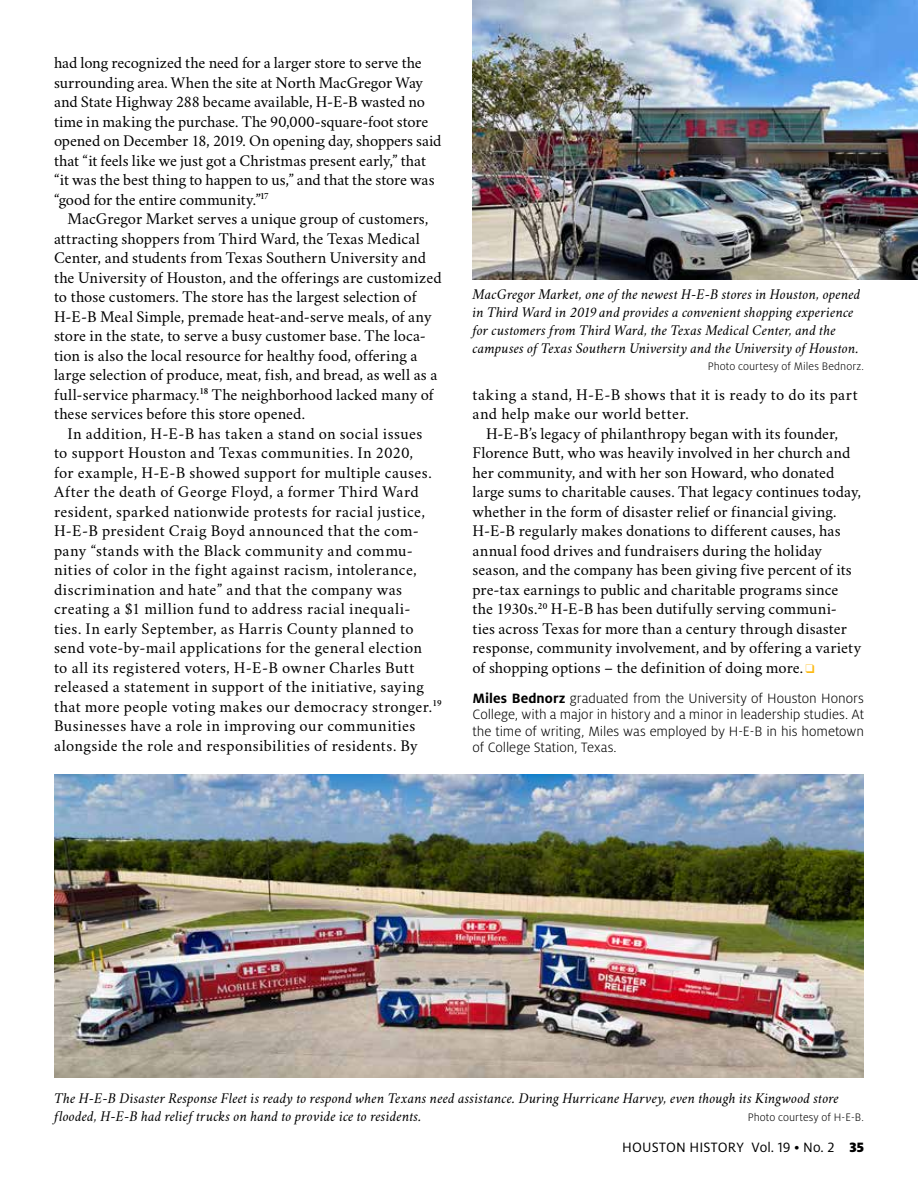
<style>
.page{position:relative;width:918px;height:1188px;background:#fff}
.page>*{position:absolute;margin:0;border:0;box-sizing:border-box;transform-origin:0 0}
.t1{font:16.5px/19.5px "Crimson";letter-spacing:.01em;color:#000}
.t2{font:16.5px/19.5px "Crimson";letter-spacing:-.01em;color:#000}
.t3{font:italic 15px/18px "Crimson";letter-spacing:.005em;color:#000}
.t4{font:300 15px/16.5px "Milo OT";letter-spacing:-.005em;color:#000;text-align:justify}
.t5{font:15px "Milo OT";letter-spacing:.01em;color:#000}
.t6{font:300 12px "Milo OT";letter-spacing:.005em;color:#000}
.s1{color:#fdba12}
.s2{font-weight:700}
.s3{font-weight:900}
</style>
<div class="page">
<img style="left:472px;top:0;width:446px;height:280px">
<img style="left:54px;top:774px;width:810px;height:304px">
<p class="t2" style="left:54px;top:51px;width:389px">had long recognized the need for a larger store to serve the surrounding area. When the site at North MacGregor Way and State Highway 288 became available, H-E-B wasted no time in making the purchase. The 90,000-square-foot store opened on December 18, 2019. On opening day, shoppers said that “it feels like we just got a Christmas present early,” that “it was the best thing to happen to us,” and that the store was “good for the entire community.”<sup>17</sup></p>
<p class="t1" style="left:54px;top:207px;width:389px;text-indent:13px">MacGregor Market serves a unique group of customers, attracting shoppers from Third Ward, the Texas Medical Center, and students from Texas Southern University and the University of Houston, and the offerings are customized to those customers. The store has the largest selection of H-E-B Meal Simple, premade heat-and-serve meals, of any store in the state, to serve a busy customer base. The loca&shy;tion is also the local resource for healthy food, offering a large selection of produce, meat, fish, and bread, as well as a full-service pharmacy.<sup>18</sup> The neighborhood lacked many of these services before this store opened.</p>
<p class="t1" style="left:54px;top:421px;width:389px;text-indent:13px">In addition, H-E-B has taken a stand on social issues<br>to support Houston and Texas communities. In 2020,<br>for example, H-E-B showed support for multiple causes.<br>After the death of George Floyd, a former Third Ward resident, sparked nationwide protests for racial justice, H-E-B president Craig Boyd announced that the com&shy;pany “stands with the Black community and commu&shy;nities of color in the fight against racism, intolerance, discrimination and hate” and that the company was creating a $1 million fund to address racial inequali&shy;ties. In early September, as Harris County planned to send vote-by-mail applications for the general election<br>to all its registered voters, H-E-B owner Charles Butt released a statement in support of the initiative, saying that more people voting makes our democracy stronger.<sup>19<br></sup>Businesses have a role in improving our communities alongside the role and responsibilities of residents. By</p>
<p class="t3" style="left:472px;top:285px;width:389px">MacGregor Market, one of the newest H-E-B stores in Houston, opened in Third Ward in 2019 and provides a convenient shopping experience for customers from Third Ward, the Texas Medical Center, and the campuses of Texas Southern University and the University of Houston.</p>
<p class="t6" style="left:708px;top:360px;width:158px">Photo courtesy of Miles Bednorz.</p>
<p class="t1" style="left:473px;top:382px;width:387px">taking a stand, H-E-B shows that it is ready to do its part and help make our world better.</p>
<p class="t1" style="left:472px;top:421px;width:390px;text-indent:14px">H-E-B’s legacy of philanthropy began with its founder, Florence Butt, who was heavily involved in her church and her community, and with her son Howard, who donated large sums to charitable causes. That legacy continues today, whether in the form of disaster relief or financial giving.<br>H-E-B regularly makes donations to different causes, has annual food drives and fundraisers during the holiday season, and the company has been giving five percent of its pre-tax earnings to public and charitable programs since the 1930s.<sup>20</sup> H-E-B has been dutifully serving communi&shy;ties across Texas for more than a century through disaster response, community involvement, and by offering a variety of shopping options – the definition of doing more. <span class="s1">❑</span></p>
<p class="t4" style="left:472px;top:690px;width:393px"><span class="s2">Miles Bednorz</span> graduated from the University of Houston Honors College, with a major in history and a minor in leadership studies. At the time of writing, Miles was employed by H-E-B in his hometown of College Station, Texas.</p>
<p class="t3" style="left:54px;top:1089px;width:786px">The H-E-B Disaster Response Fleet is ready to respond when Texans need assistance. During Hurricane Harvey, even though its Kingwood store flooded, H-E-B had relief trucks on hand to provide ice to residents.</p>
<p class="t6" style="left:748px;top:1111px;width:118px">Photo courtesy of H-E-B.</p>
<p class="t5" style="left:622px;top:1139px;width:243px">HOUSTON HISTORY Vol. 19 • No. 2 <span class="s3">35</span></p>
</div>
